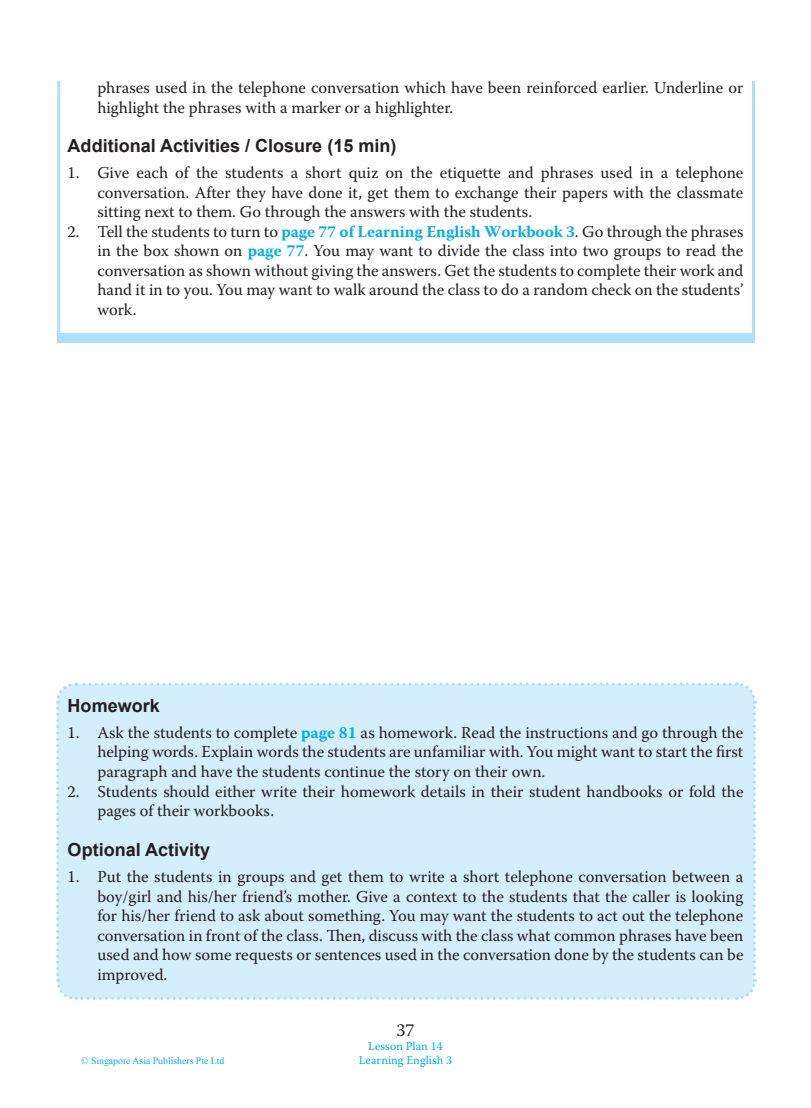
<style>
.page{position:relative;width:811px;height:1108px;background:#fff}
.page>*{position:absolute;margin:0;border:0;box-sizing:border-box;transform-origin:0 0}
.little_title{font:700 18px "Arial";color:#231f20}
.t1{font:18px "Warnock Pro";color:#231f20}
._1{font:16.5px/19.5px "Warnock Pro";color:#231f20;text-align:justify}
.t2{font:12px "Warnock Pro";color:#00aeef}
.t3{font:9.75px "Times New Roman";color:#00aeef}
.s1{font-weight:700;color:#00aeef}
</style>
<div class="page">
<svg style="left:57px;top:81px;width:698px;height:262px"></svg>
<div style="left:57px;top:333px;width:697px;height:9px;background:#aae0f9"></div>
<div style="left:56px;top:682px;width:701px;height:318px;background:#d4effb"></div>
<p class="_1" style="left:97px;top:78px;width:647px">phrases used in the telephone conversation which have been reinforced earlier. Underline or highlight the phrases with a marker or a highlighter.</p>
<p class="little_title" style="left:68px;top:133px;width:330px">Additional Activities / Closure (15 min)</p>
<p class="_1" style="left:97px;top:162px;width:647px;text-indent:-30px">1. Give each of the students a short quiz on the etiquette and phrases used in a telephone conversation. After they have done it, get them to exchange their papers with the classmate sitting next to them. Go through the answers with the students.</p>
<p class="_1" style="left:97px;top:221px;width:647px;text-indent:-30px">2. Tell the students to turn to <span class="s1">page 77 of Learning English Workbook 3</span>. Go through the phrases in the box shown on <span class="s1">page 77</span>. You may want to divide the class into two groups to read the conversation as shown without giving the answers. Get the students to complete their work and hand it in to you. You may want to walk around the class to do a random check on the students’ work.</p>
<p class="little_title" style="left:68px;top:693px;width:94px">Homework</p>
<p class="_1" style="left:97px;top:722px;width:647px;text-indent:-30px">1. Ask the students to complete <span class="s1">page 81</span> as homework. Read the instructions and go through the helping words. Explain words the students are unfamiliar with. You might want to start the first paragraph and have the students continue the story on their own.</p>
<p class="_1" style="left:97px;top:780px;width:647px;text-indent:-30px">2. Students should either write their homework details in their student handbooks or fold the pages of their workbooks.</p>
<p class="little_title" style="left:68px;top:837px;width:144px">Optional Activity</p>
<p class="_1" style="left:97px;top:866px;width:647px;text-indent:-30px">1. Put the students in groups and get them to write a short telephone conversation between a boy/girl and his/her friend’s mother. Give a context to the students that the caller is looking for his/her friend to ask about something. You may want the students to act out the telephone conversation in front of the class. Then, discuss with the class what common phrases have been used and how some requests or sentences used in the conversation done by the students can be improved.</p>
<p class="t3" style="left:81px;top:1054px;width:145px">© Singapore Asia Publishers Pte Ltd</p>
<p class="t1" style="left:396px;top:1018px;width:18px">37</p>
<p class="t2" style="left:368px;top:1038px;width:76px">Lesson Plan 14</p>
<p class="t2" style="left:358px;top:1052px;width:95px">Learning English 3</p>
</div>
